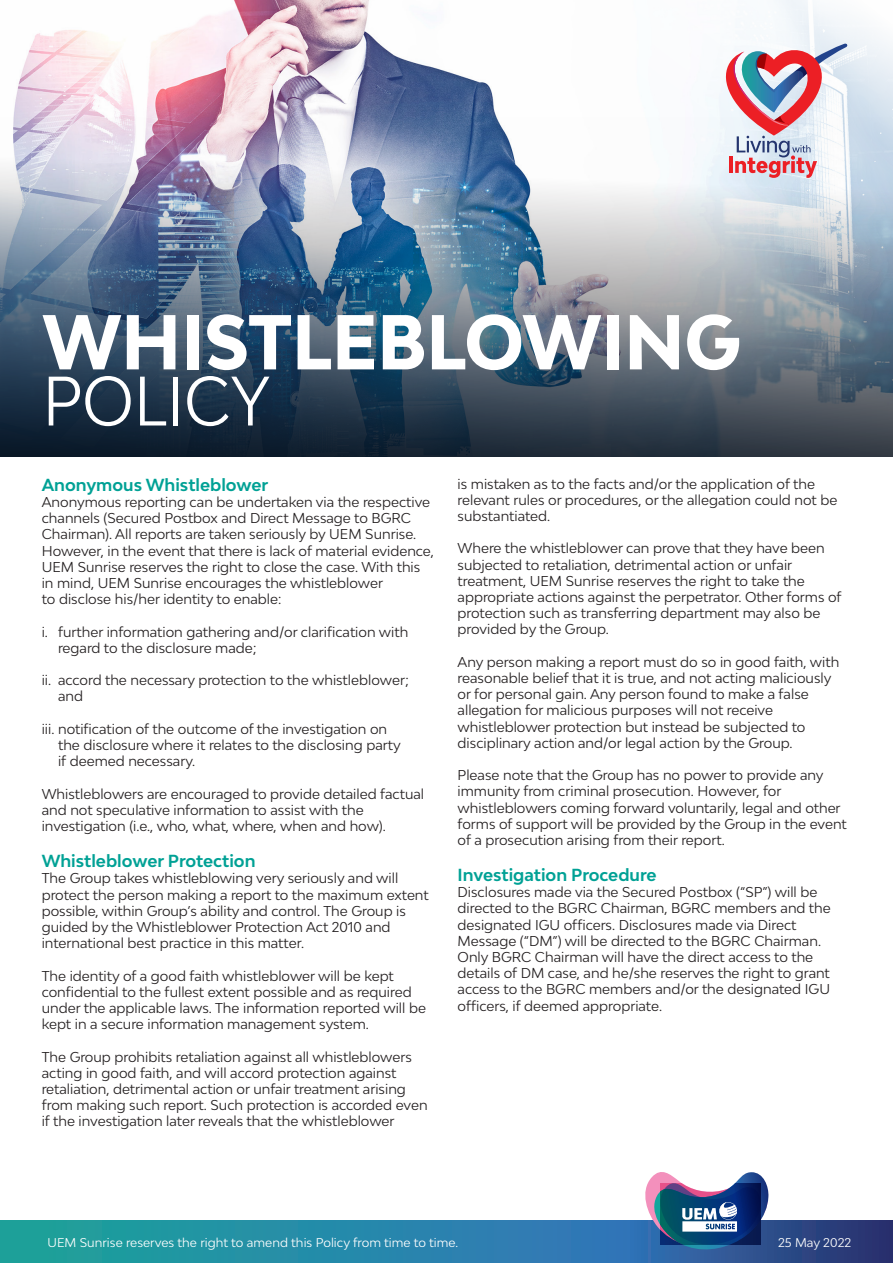
<style>
.page{position:relative;width:893px;height:1263px;background:#fff}
.page>*{position:absolute;margin:0;border:0;box-sizing:border-box;transform-origin:0 0}
.t1{font:800 73.35px "Bw Modelica";color:#fff;scale:.93 1}
.t2{font:66px "Bw Modelica";color:#fff;scale:.93 1}
.t3{font:700 16.5px "Bw Modelica";color:#00a195}
.t4{font:13.5px/16.2px "Bw Modelica";color:#231f20}
.t5{font:12px "Bw Modelica";letter-spacing:.005em;color:#fff}
</style>
<div class="page">
<svg style="left:0;top:1220px;width:892px;height:43px;background:#267ea1"></svg>
<img style="left:0;top:0;width:893px;height:456px">
<svg style="left:639px;top:1172px;width:131px;height:91px"></svg>
<h1 class="t1" style="left:43px;top:295px;width:752px">WHISTLEBLOWING</h1>
<h2 class="t2" style="left:43px;top:358px;width:247px">POLICY</h2>
<p class="t3" style="left:42px;top:474px;width:228px">Anonymous Whistleblower</p>
<p class="t4" style="left:42px;top:494px;width:394px">Anonymous reporting can be undertaken via the respective channels (Secured Postbox and Direct Message to BGRC Chairman). All reports are taken seriously by UEM Sunrise.<br>However, in the event that there is lack of material evidence, UEM Sunrise reserves the right to close the case. With this in mind, UEM Sunrise encourages the whistleblower<br>to disclose his/her identity to enable:</p>
<p class="t4" style="left:58px;top:623px;width:352px;text-indent:-16px">i. further information gathering and/or clarification with regard to the disclosure made;</p>
<p class="t4" style="left:58px;top:672px;width:352px;text-indent:-16px">ii. accord the necessary protection to the whistleblower; and</p>
<p class="t4" style="left:58px;top:720px;width:344px;text-indent:-16px">iii. notification of the outcome of the investigation on the disclosure where it relates to the disclosing party if deemed necessary.</p>
<p class="t4" style="left:42px;top:785px;width:384px">Whistleblowers are encouraged to provide detailed factual and not speculative information to assist with the investigation (i.e., who, what, where, when and how).</p>
<p class="t3" style="left:42px;top:850px;width:215px">Whistleblower Protection</p>
<p class="t4" style="left:42px;top:870px;width:389px">The Group takes whistleblowing very seriously and will protect the person making a report to the maximum extent possible, within Group’s ability and control. The Group is guided by the Whistleblower Protection Act 2010 and international best practice in this matter.</p>
<p class="t4" style="left:42px;top:967px;width:386px">The identity of a good faith whistleblower will be kept confidential to the fullest extent possible and as required under the applicable laws. The information reported will be kept in a secure information management system.</p>
<p class="t4" style="left:42px;top:1048px;width:387px">The Group prohibits retaliation against all whistleblowers acting in good faith, and will accord protection against retaliation, detrimental action or unfair treatment arising from making such report. Such protection is accorded even if the investigation later reveals that the whistleblower</p>
<p class="t4" style="left:458px;top:475px;width:381px">is mistaken as to the facts and/or the application of the relevant rules or procedures, or the allegation could not be substantiated.</p>
<p class="t4" style="left:458px;top:540px;width:385px">Where the whistleblower can prove that they have been subjected to retaliation, detrimental action or unfair treatment, UEM Sunrise reserves the right to take the appropriate actions against the perpetrator. Other forms of protection such as transferring department may also be provided by the Group.</p>
<p class="t4" style="left:458px;top:653px;width:383px">Any person making a report must do so in good faith, with reasonable belief that it is true, and not acting maliciously or for personal gain. Any person found to make a false allegation for malicious purposes will not receive whistleblower protection but instead be subjected to disciplinary action and/or legal action by the Group.</p>
<p class="t4" style="left:458px;top:767px;width:391px">Please note that the Group has no power to provide any immunity from criminal prosecution. However, for whistleblowers coming forward voluntarily, legal and other forms of support will be provided by the Group in the event of a prosecution arising from their report.</p>
<p class="t3" style="left:458px;top:864px;width:200px">Investigation Procedure</p>
<p class="t4" style="left:458px;top:884px;width:375px">Disclosures made via the Secured Postbox (“SP”) will be directed to the BGRC Chairman, BGRC members and the designated IGU officers. Disclosures made via Direct Message (“DM”) will be directed to the BGRC Chairman.<br>Only BGRC Chairman will have the direct access to the details of DM case, and he/she reserves the right to grant access to the BGRC members and/or the designated IGU officers, if deemed appropriate.</p>
<p class="t5" style="left:47px;top:1234px;width:412px">UEM Sunrise reserves the right to amend this Policy from time to time.</p>
<p class="t5" style="left:778px;top:1234px;width:75px">25 May 2022</p>
</div>
